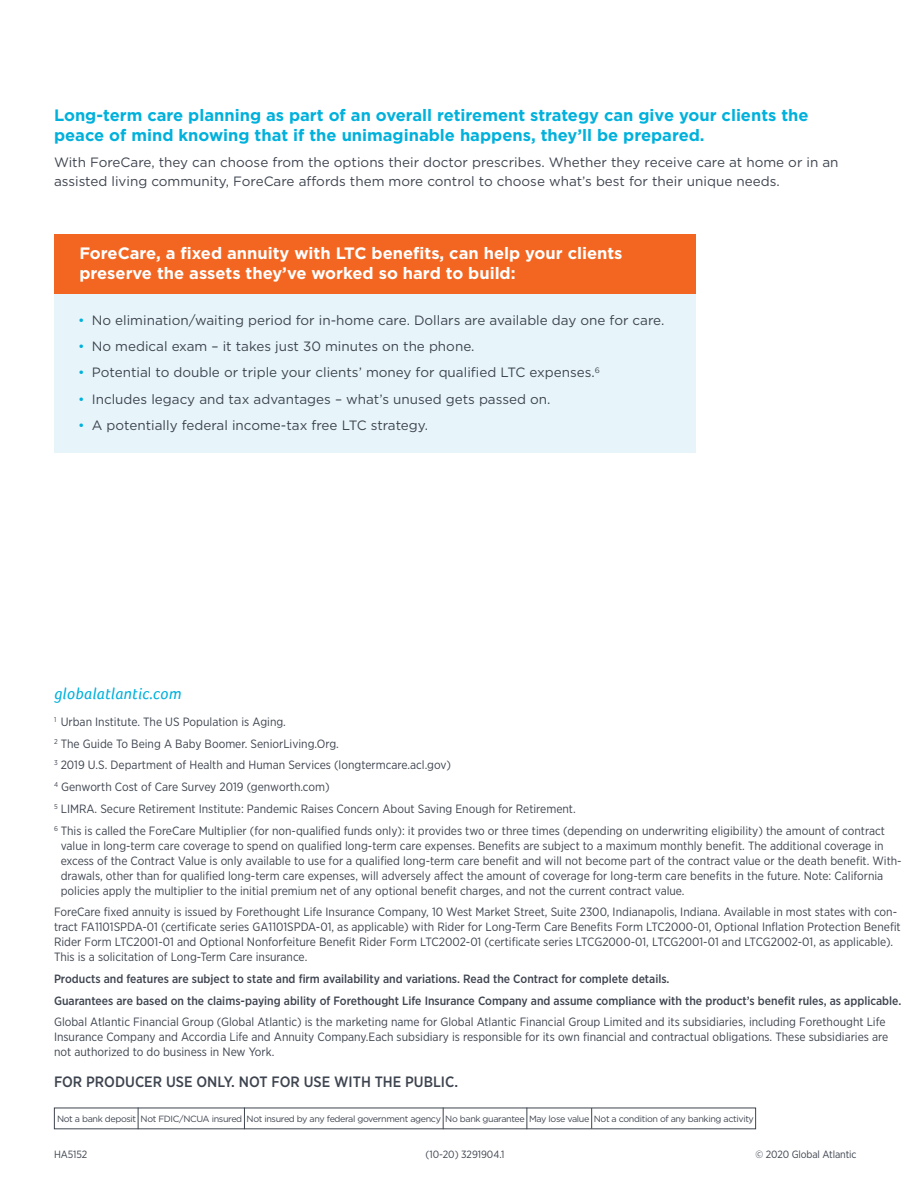
<style>
.page{position:relative;width:918px;height:1188px;background:#fff}
.page>*{position:absolute;margin:0;border:0;box-sizing:border-box;transform-origin:0 0}
.t1{font:700 16.5px/19.5px "Gotham";color:#00b1dc}
.t2{font:700 16.5px/19.5px "Gotham";color:#fff}
.t3{font:italic 16.5px "Foco";letter-spacing:.02em;color:#00b1dc}
.t4{font:500 15px "Gotham Narrow";color:#3e444f}
.t5{font:13.5px/19.5px "Gotham";color:#3e444f}
.t6{font:12px/15px "Gotham Narrow";color:#3e444f}
.t7{font:500 12px/21.8px "Gotham Narrow";color:#3e444f}
.t8{font:10.5px "Gotham Narrow";letter-spacing:-.01em;color:#3e444f}
.t9{font:9px "Gotham";letter-spacing:-.04em;color:#3e444f}
.s1{color:#00b1dc}
</style>
<div class="page">
<svg style="left:138px;top:1108px;width:1px;height:21px"></svg>
<svg style="left:244px;top:1108px;width:1px;height:21px"></svg>
<svg style="left:443px;top:1108px;width:1px;height:21px"></svg>
<svg style="left:527px;top:1108px;width:1px;height:21px"></svg>
<svg style="left:591px;top:1108px;width:1px;height:21px"></svg>
<div style="left:54px;top:234px;width:642px;height:218px;background:#e7f5fa"></div>
<div style="left:54px;top:234px;width:642px;height:60px;background:#f36621"></div>
<h1 class="t1" style="left:54px;top:106px;width:756px">Long-term care planning as part of an overall retirement strategy can give your clients the peace of mind knowing that if the unimaginable happens, they’ll be prepared.</h1>
<p class="t5" style="left:54px;top:152px;width:786px">With ForeCare, they can choose from the options their doctor prescribes. Whether they receive care at home or in an assisted living community, ForeCare affords them more control to choose what’s best for their unique needs.</p>
<h1 class="t2" style="left:79px;top:243px;width:545px">ForeCare, a fixed annuity with LTC benefits, can help your clients preserve the assets they’ve worked so hard to build:</h1>
<p class="t5" style="left:78px;top:310px;width:588px"><span class="s1">•</span> No elimination/waiting period for in-home care. Dollars are available day one for care.</p>
<p class="t5" style="left:78px;top:336px;width:398px"><span class="s1">•</span> No medical exam – it takes just 30 minutes on the phone.</p>
<p class="t5" style="left:78px;top:363px;width:523px"><span class="s1">•</span> Potential to double or triple your clients’ money for qualified LTC expenses.<sup>6</sup></p>
<p class="t5" style="left:78px;top:389px;width:474px"><span class="s1">•</span> Includes legacy and tax advantages – what’s unused gets passed on.</p>
<p class="t5" style="left:78px;top:415px;width:351px"><span class="s1">•</span> A potentially federal income-tax free LTC strategy.</p>
<h1 class="t3" style="left:54px;top:682px;width:129px">globalatlantic.com</h1>
<p class="t6" style="left:54px;top:710px;width:832px;line-height:21.8px"><sup>1</sup> Urban Institute. The US Population is Aging.<br><sup>2</sup> The Guide To Being A Baby Boomer. SeniorLiving.Org.<br><sup>3</sup> 2019 U.S. Department of Health and Human Services (longtermcare.acl.gov)<br><sup>4</sup> Genworth Cost of Care Survey 2019 (genworth.com)<br><sup>5</sup> LIMRA. Secure Retirement Institute: Pandemic Raises Concern About Saving Enough for Retirement.<br><sup>6</sup> This is called the ForeCare Multiplier (for non-qualified funds only): it provides two or three times (depending on underwriting eligibility) the amount of contract</p>
<p class="t6" style="left:61px;top:838px;width:843px">value in long-term care coverage to spend on qualified long-term care expenses. Benefits are subject to a maximum monthly benefit. The additional coverage in excess of the Contract Value is only available to use for a qualified long-term care benefit and will not become part of the contract value or the death benefit. With&shy;drawals, other than for qualified long-term care expenses, will adversely affect the amount of coverage for long-term care benefits in the future. Note: California policies apply the multiplier to the initial premium net of any optional benefit charges, and not the current contract value.</p>
<p class="t6" style="left:54px;top:904px;width:848px">ForeCare fixed annuity is issued by Forethought Life Insurance Company, 10 West Market Street, Suite 2300, Indianapolis, Indiana. Available in most states with con&shy;tract FA1101SPDA-01 (certificate series GA1101SPDA-01, as applicable) with Rider for Long-Term Care Benefits Form LTC2000-01, Optional Inflation Protection Benefit Rider Form LTC2001-01 and Optional Nonforfeiture Benefit Rider Form LTC2002-01 (certificate series LTCG2000-01, LTCG2001-01 and LTCG2002-01, as applicable).<br>This is a solicitation of Long-Term Care insurance.</p>
<p class="t7" style="left:54px;top:968px;width:849px">Products and features are subject to state and firm availability and variations. Read the Contract for complete details.<br>Guarantees are based on the claims-paying ability of Forethought Life Insurance Company and assume compliance with the product’s benefit rules, as applicable.</p>
<p class="t6" style="left:54px;top:1015px;width:836px">Global Atlantic Financial Group (Global Atlantic) is the marketing name for Global Atlantic Financial Group Limited and its subsidiaries, including Forethought Life<br>Insurance Company and Accordia Life and Annuity Company.Each subsidiary is responsible for its own financial and contractual obligations. These subsidiaries are not authorized to do business in New York.</p>
<p class="t4" style="left:54px;top:1072px;width:406px">FOR PRODUCER USE ONLY. NOT FOR USE WITH THE PUBLIC.</p>
<p class="t9" style="left:57px;top:1113px;width:698px">Not a bank deposit Not FDIC/NCUA insured Not insured by any federal government agency No bank guarantee May lose value Not a condition of any banking activity</p>
<p class="t8" style="left:54px;top:1148px;width:35px">HA5152</p>
<p class="t8" style="left:426px;top:1148px;width:80px">(10-20) 3291904.1</p>
<p class="t8" style="left:756px;top:1148px;width:102px">© 2020 Global Atlantic</p>
</div>
